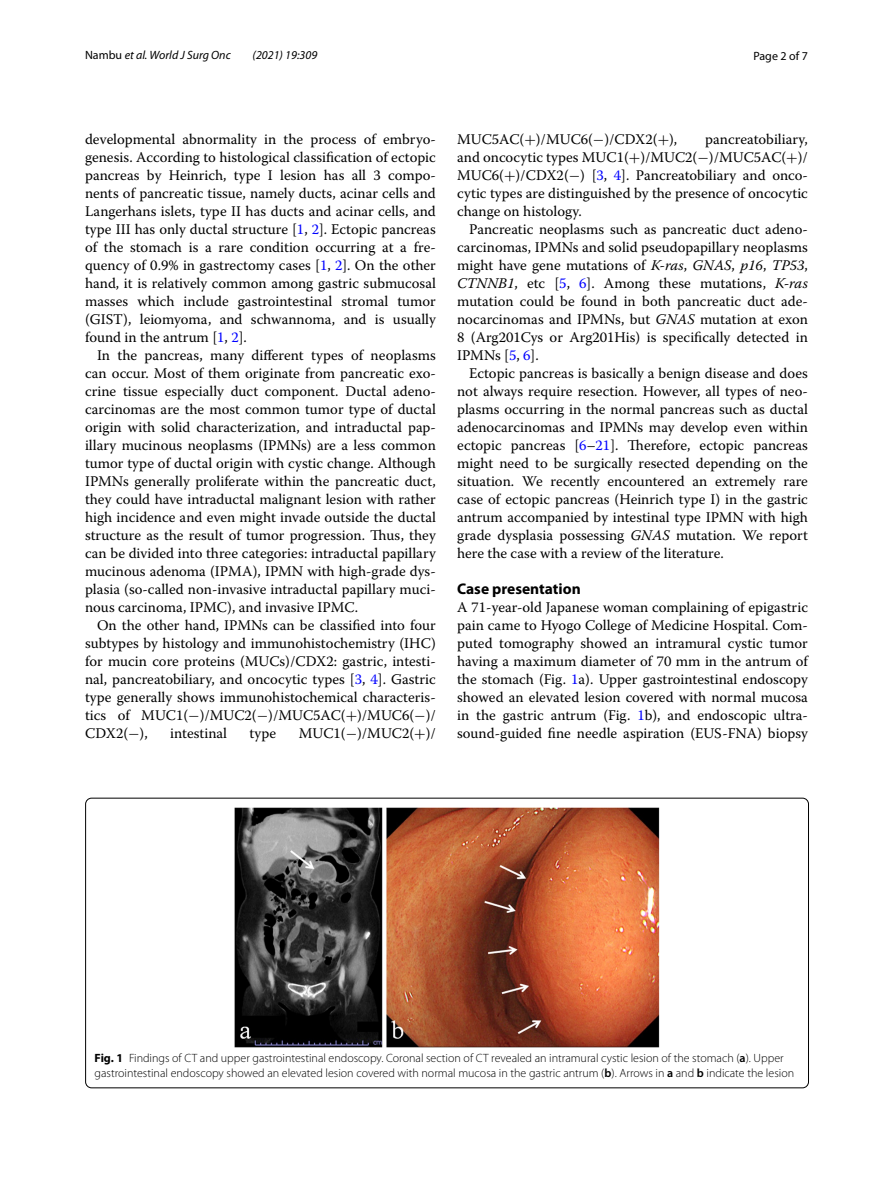
<style>
.page{position:relative;width:893px;height:1187px;background:#fff}
.page>*{position:absolute;margin:0;border:0;box-sizing:border-box;transform-origin:0 0}
.t1{font:700 15.45px "Myriad Pro";color:#000}
.t2{font:14.7px/18px "Warnock Pro";color:#000;text-align:justify}
.t3{font:300 12px/15px "Myriad Pro";color:#000}
.t4{font:italic 12px "Myriad Pro";color:#000}
.t5{font:12px "Myriad Pro";color:#000}
.s1{font-style:normal}
.s2{color:#00f}
.s3{font-family:"MTSY"}
.s4{font-style:italic}
.s5{font-weight:700}
.s6{font-weight:600}
</style>
<div class="page">
<img style="left:234px;top:807px;width:426px;height:240px">
<p class="t4" style="left:85px;top:48px;width:147px"><span class="s1">Nambu</span> et al. World J Surg Onc</p>
<p class="t4" style="left:253px;top:48px;width:66px">(2021) 19:309</p>
<p class="t5" style="left:753px;top:48px;width:56px">Page 2 of 7</p>
<p class="t2" style="left:85px;top:130px;width:352px">developmental abnormality in the process of embryo&shy;genesis. According to histological classification of ectopic pancreas by Heinrich, type I lesion has all 3 compo&shy;nents of pancreatic tissue, namely ducts, acinar cells and Langerhans islets, type II has ducts and acinar cells, and type III has only ductal structure [<span class="s2">1</span>, <span class="s2">2</span>]. Ectopic pancreas of the stomach is a rare condition occurring at a fre&shy;quency of 0.9% in gastrectomy cases [<span class="s2">1</span>, <span class="s2">2</span>]. On the other hand, it is relatively common among gastric submucosal masses which include gastrointestinal stromal tumor (GIST), leiomyoma, and schwannoma, and is usually found in the antrum [<span class="s2">1</span>, <span class="s2">2</span>].</p>
<p class="t2" style="left:85px;top:346px;width:352px;text-indent:12px">In the pancreas, many different types of neoplasms can occur. Most of them originate from pancreatic exo&shy;crine tissue especially duct component. Ductal adeno&shy;carcinomas are the most common tumor type of ductal origin with solid characterization, and intraductal pap&shy;illary mucinous neoplasms (IPMNs) are a less common tumor type of ductal origin with cystic change. Although IPMNs generally proliferate within the pancreatic duct, they could have intraductal malignant lesion with rather high incidence and even might invade outside the ductal structure as the result of tumor progression. Thus, they can be divided into three categories: intraductal papillary mucinous adenoma (IPMA), IPMN with high-grade dys&shy;plasia (so-called non-invasive intraductal papillary muci&shy;nous carcinoma, IPMC), and invasive IPMC.</p>
<p class="t2" style="left:85px;top:616px;width:352px;text-indent:12px">On the other hand, IPMNs can be classified into four subtypes by histology and immunohistochemistry (IHC) for mucin core proteins (MUCs)/CDX2: gastric, intesti&shy;nal, pancreatobiliary, and oncocytic types [<span class="s2">3</span>, <span class="s2">4</span>]. Gastric type generally shows immunohistochemical characteris&shy;tics of MUC1(<span class="s3">−</span>)/MUC2(<span class="s3">−</span>)/MUC5AC(<span class="s3">+</span>)/MUC6(<span class="s3">−</span>)/ CDX2(<span class="s3">−</span>),</p>
<p class="t2" style="left:170px;top:724px;width:58px">intestinal</p>
<p class="t2" style="left:250px;top:724px;width:28px">type</p>
<p class="t2" style="left:299px;top:724px;width:139px">MUC1(<span class="s3">−</span>)/MUC2(<span class="s3">+</span>)/</p>
<p class="t2" style="left:457px;top:130px;width:222px">MUC5AC(<span class="s3">+</span>)/MUC6(<span class="s3">−</span>)/CDX2(<span class="s3">+</span>),</p>
<p class="t2" style="left:457px;top:130px;width:352px;text-indent:248px">pancreatobiliary, and oncocytic types MUC1(<span class="s3">+</span>)/MUC2(<span class="s3">−</span>)/MUC5AC(<span class="s3">+</span>)/ MUC6(<span class="s3">+</span>)/CDX2(<span class="s3">−</span>) [<span class="s2">3</span>, <span class="s2">4</span>]. Pancreatobiliary and onco&shy;cytic types are distinguished by the presence of oncocytic change on histology.</p>
<p class="t2" style="left:457px;top:220px;width:352px;text-indent:12px">Pancreatic neoplasms such as pancreatic duct adeno&shy;carcinomas, IPMNs and solid pseudopapillary neoplasms might have gene mutations of <span class="s4">K-ras</span>, <span class="s4">GNAS</span>, <span class="s4">p16</span>, <span class="s4">TP53</span>, <span class="s4">CTNNB1</span>, etc [<span class="s2">5</span>, <span class="s2">6</span>]. Among these mutations, <span class="s4">K-ras </span>mutation could be found in both pancreatic duct ade&shy;nocarcinomas and IPMNs, but <span class="s4">GNAS</span> mutation at exon 8 (Arg201Cys or Arg201His) is specifically detected in IPMNs [<span class="s2">5</span>, <span class="s2">6</span>].</p>
<p class="t2" style="left:457px;top:364px;width:352px;text-indent:12px">Ectopic pancreas is basically a benign disease and does not always require resection. However, all types of neo&shy;plasms occurring in the normal pancreas such as ductal adenocarcinomas and IPMNs may develop even within ectopic pancreas [<span class="s2">6</span>–<span class="s2">21</span>]. Therefore, ectopic pancreas might need to be surgically resected depending on the situation. We recently encountered an extremely rare case of ectopic pancreas (Heinrich type I) in the gastric antrum accompanied by intestinal type IPMN with high grade dysplasia possessing <span class="s4">GNAS</span> mutation. We report here the case with a review of the literature.</p>
<p class="t1" style="left:457px;top:578px;width:125px">Case presentation</p>
<p class="t2" style="left:457px;top:598px;width:352px">A 71-year-old Japanese woman complaining of epigastric pain came to Hyogo College of Medicine Hospital. Com&shy;puted tomography showed an intramural cystic tumor having a maximum diameter of 70 mm in the antrum of the stomach (Fig. <span class="s2">1</span>a). Upper gastrointestinal endoscopy showed an elevated lesion covered with normal mucosa in the gastric antrum (Fig. <span class="s2">1</span>b), and endoscopic ultra&shy;sound-guided fine needle aspiration (EUS-FNA) biopsy</p>
<p class="t3" style="left:95px;top:1050px;width:701px"><span class="s5">Fig. 1</span> Findings of CT and upper gastrointestinal endoscopy. Coronal section of CT revealed an intramural cystic lesion of the stomach (<span class="s6">a</span>). Upper gastrointestinal endoscopy showed an elevated lesion covered with normal mucosa in the gastric antrum (<span class="s6">b</span>). Arrows in <span class="s6">a</span> and <span class="s6">b</span> indicate the lesion</p>
</div>
